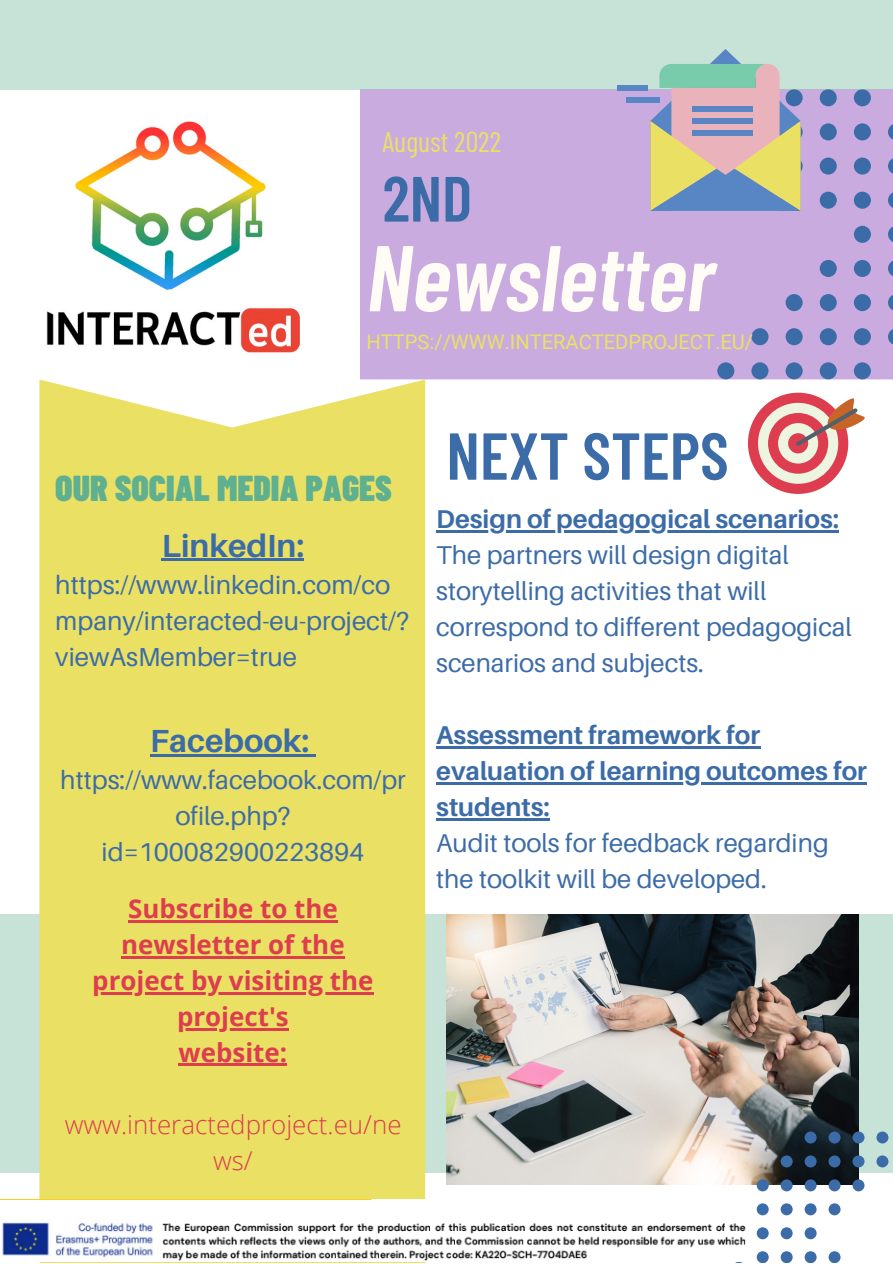
<style>
.page{position:relative;width:893px;height:1264px;background:#fff}
.page>*{position:absolute;margin:0;border:0;box-sizing:border-box;transform-origin:0 0}
.t1{font:italic 600 93.15px "Barlow Condensed";color:#fffcf6}
.t2{font:600 66.15px "Barlow Condensed";color:#3c6ca8}
.t3{font:600 63.75px "Barlow Condensed";color:#3c6ca8}
.t4{font:900 36px "Barlow Condensed";color:#5eb090}
.t5{font:700 31.95px "Aileron";color:#3c6ca8}
.t6{font:28.5px "Barlow Condensed";color:#eae164}
.t7{font:25.95px/36px "Aileron";color:#3c6ca8}
.t8{font:700 25.95px/36px "Open Sans";color:#dd3d4e;text-align:center}
.t9{font:300 25.95px/36px "Open Sans";color:#dd3d4e;text-align:center}
.t10{font:25.65px/36px "Aileron";color:#3c6ca8}
.t11{font:700 25.65px/36px "Aileron";color:#3c6ca8}
.t12{font:20.1px "Roboto";color:#eae164}
</style>
<div class="page">
<div style="left:0;top:914px;width:892px;height:259px;background:#c7e3d8"></div>
<div style="left:360px;top:89px;width:532px;height:290px;background:#c9abe0"></div>
<div style="left:39px;top:379px;width:386px;height:820px;background:#eae164"></div>
<img style="left:0;top:89px;width:360px;height:264px">
<img style="left:446px;top:914px;width:411px;height:270px">
<div style="left:785px;top:89px;width:17px;height:17px;background:#3c6ca8;border-radius:50%"></div>
<div style="left:785px;top:123px;width:17px;height:17px;background:#b0bb83;border-radius:50%"></div>
<div style="left:819px;top:89px;width:17px;height:17px;background:#3c6ca8;border-radius:50%"></div>
<div style="left:819px;top:123px;width:17px;height:17px;background:#3c6ca8;border-radius:50%"></div>
<div style="left:853px;top:89px;width:17px;height:17px;background:#3c6ca8;border-radius:50%"></div>
<div style="left:853px;top:123px;width:17px;height:17px;background:#3c6ca8;border-radius:50%"></div>
<div style="left:785px;top:157px;width:17px;height:18px;background:#b0bb83;border-radius:50%"></div>
<div style="left:819px;top:157px;width:17px;height:18px;background:#3c6ca8;border-radius:50%"></div>
<div style="left:819px;top:192px;width:17px;height:17px;background:#3c6ca8;border-radius:50%"></div>
<div style="left:853px;top:157px;width:17px;height:18px;background:#3c6ca8;border-radius:50%"></div>
<div style="left:853px;top:192px;width:17px;height:17px;background:#3c6ca8;border-radius:50%"></div>
<div style="left:853px;top:226px;width:17px;height:17px;background:#3c6ca8;border-radius:50%"></div>
<svg style="left:887px;top:123px;width:5px;height:17px"></svg>
<svg style="left:887px;top:157px;width:5px;height:18px"></svg>
<svg style="left:887px;top:192px;width:5px;height:17px"></svg>
<svg style="left:887px;top:226px;width:5px;height:17px"></svg>
<div style="left:785px;top:294px;width:17px;height:17px;background:#3c6ca8;border-radius:50%"></div>
<div style="left:819px;top:260px;width:17px;height:17px;background:#3c6ca8;border-radius:50%"></div>
<div style="left:819px;top:294px;width:17px;height:17px;background:#3c6ca8;border-radius:50%"></div>
<div style="left:853px;top:260px;width:17px;height:17px;background:#3c6ca8;border-radius:50%"></div>
<div style="left:853px;top:294px;width:17px;height:17px;background:#3c6ca8;border-radius:50%"></div>
<div style="left:751px;top:328px;width:17px;height:17px;background:#3c6ca8;border-radius:50%"></div>
<div style="left:785px;top:328px;width:17px;height:17px;background:#3c6ca8;border-radius:50%"></div>
<div style="left:717px;top:362px;width:17px;height:17px;background:#3c6ca8;border-radius:50%"></div>
<div style="left:751px;top:362px;width:17px;height:17px;background:#3c6ca8;border-radius:50%"></div>
<div style="left:785px;top:362px;width:17px;height:17px;background:#3c6ca8;border-radius:50%"></div>
<div style="left:819px;top:328px;width:17px;height:17px;background:#3c6ca8;border-radius:50%"></div>
<div style="left:819px;top:362px;width:17px;height:17px;background:#3c6ca8;border-radius:50%"></div>
<div style="left:853px;top:328px;width:17px;height:17px;background:#3c6ca8;border-radius:50%"></div>
<div style="left:853px;top:362px;width:17px;height:17px;background:#3c6ca8;border-radius:50%"></div>
<svg style="left:887px;top:260px;width:5px;height:17px"></svg>
<svg style="left:887px;top:294px;width:5px;height:17px"></svg>
<svg style="left:887px;top:328px;width:5px;height:17px"></svg>
<div style="left:0;top:0;width:892px;height:89px;background:#c7e3d8"></div>
<div style="left:617px;top:85px;width:30px;height:6px;background:#5885c3"></div>
<div style="left:626px;top:97px;width:33px;height:6px;background:#5885c3"></div>
<svg style="left:650px;top:49px;width:150px;height:162px;background:#b5b9ab"></svg>
<div style="left:876px;top:1131px;width:12px;height:12px;background:#3c6ca8;border-radius:50%"></div>
<div style="left:852px;top:1131px;width:12px;height:12px;background:#3c6ca8;border-radius:50%"></div>
<div style="left:876px;top:1155px;width:12px;height:12px;background:#3c6ca8;border-radius:50%"></div>
<div style="left:852px;top:1155px;width:12px;height:12px;background:#3c6ca8;border-radius:50%"></div>
<div style="left:828px;top:1131px;width:12px;height:12px;background:#3c6ca8;border-radius:50%"></div>
<div style="left:828px;top:1155px;width:12px;height:12px;background:#3c6ca8;border-radius:50%"></div>
<div style="left:804px;top:1131px;width:12px;height:12px;background:#3c6ca8;border-radius:50%"></div>
<div style="left:804px;top:1155px;width:12px;height:12px;background:#3c6ca8;border-radius:50%"></div>
<div style="left:852px;top:1179px;width:12px;height:12px;background:#3c6ca8;border-radius:50%"></div>
<div style="left:828px;top:1179px;width:12px;height:12px;background:#3c6ca8;border-radius:50%"></div>
<div style="left:828px;top:1203px;width:12px;height:12px;background:#3c6ca8;border-radius:50%"></div>
<div style="left:804px;top:1179px;width:12px;height:12px;background:#3c6ca8;border-radius:50%"></div>
<div style="left:804px;top:1203px;width:12px;height:12px;background:#3c6ca8;border-radius:50%"></div>
<div style="left:804px;top:1227px;width:12px;height:12px;background:#3c6ca8;border-radius:50%"></div>
<div style="left:780px;top:1155px;width:12px;height:12px;background:#3c6ca8;border-radius:50%"></div>
<div style="left:780px;top:1179px;width:12px;height:12px;background:#3c6ca8;border-radius:50%"></div>
<div style="left:756px;top:1179px;width:12px;height:12px;background:#3c6ca8;border-radius:50%"></div>
<div style="left:780px;top:1203px;width:12px;height:12px;background:#3c6ca8;border-radius:50%"></div>
<div style="left:756px;top:1203px;width:12px;height:12px;background:#3c6ca8;border-radius:50%"></div>
<div style="left:780px;top:1227px;width:12px;height:12px;background:#3c6ca8;border-radius:50%"></div>
<div style="left:756px;top:1227px;width:12px;height:12px;background:#3c6ca8;border-radius:50%"></div>
<div style="left:828px;top:1251px;width:12px;height:11px;background:#3c6ca8;border-radius:50%"></div>
<div style="left:804px;top:1251px;width:12px;height:11px;background:#3c6ca8;border-radius:50%"></div>
<div style="left:780px;top:1251px;width:12px;height:11px;background:#3c6ca8;border-radius:50%"></div>
<div style="left:756px;top:1251px;width:12px;height:11px;background:#3c6ca8;border-radius:50%"></div>
<svg style="left:748px;top:393px;width:117px;height:101px"></svg>
<hr style="left:162px;top:558px;width:142px;height:3px;background:#3c6ca8">
<hr style="left:150px;top:754px;width:159px;height:2px;background:#3c6ca8">
<svg style="left:309px;top:754px;width:6px;height:2px"></svg>
<hr style="left:436px;top:530px;width:403px;height:2px;background:#3c6ca8">
<hr style="left:436px;top:746px;width:324px;height:2px;background:#3c6ca8">
<hr style="left:436px;top:782px;width:431px;height:2px;background:#3c6ca8">
<hr style="left:436px;top:818px;width:114px;height:2px;background:#3c6ca8">
<hr style="left:128px;top:919px;width:210px;height:3px;background:#dd3d4e">
<hr style="left:121px;top:955px;width:223px;height:3px;background:#dd3d4e">
<hr style="left:92px;top:991px;width:281px;height:3px;background:#dd3d4e">
<hr style="left:177px;top:1027px;width:112px;height:3px;background:#dd3d4e">
<hr style="left:179px;top:1063px;width:108px;height:3px;background:#dd3d4e">
<img style="left:0;top:1199px;width:746px;height:62px">
<p class="t6" style="left:382px;top:124px;width:120px">August 2022</p>
<h3 class="t3" style="left:382px;top:158px;width:91px">2ND</h3>
<h1 class="t1" style="left:366px;top:218px;width:350px">Newsletter</h1>
<p class="t12" style="left:366px;top:330px;width:388px">HTTPS://WWW.INTERACTEDPROJECT.EU/</p>
<h3 class="t4" style="left:55px;top:465px;width:338px">OUR SOCIAL MEDIA PAGES</h3>
<p class="t5" style="left:162px;top:525px;width:144px">LinkedIn:</p>
<p class="t7" style="left:55px;top:566px;width:355px">https://www.linkedin.com/co mpany/interacted-eu-project/? viewAsMember=true</p>
<p class="t5" style="left:150px;top:721px;width:161px">Facebook:</p>
<p class="t7" style="left:60px;top:761px;width:347px;text-align:center">https://www.facebook.com/pr ofile.php? id=100082900223894</p>
<p class="t8" style="left:92px;top:889px;width:283px">Subscribe to the newsletter of the project by visiting the project's<br>website:</p>
<p class="t9" style="left:65px;top:1105px;width:338px">www.interactedproject.eu/ne ws/</p>
<h2 class="t2" style="left:446px;top:413px;width:284px">NEXT STEPS</h2>
<p class="t11" style="left:436px;top:500px;width:404px">Design of pedagogical scenarios:</p>
<p class="t10" style="left:436px;top:536px;width:417px">The partners will design digital storytelling activities that will correspond to different pedagogical scenarios and subjects.</p>
<p class="t11" style="left:436px;top:716px;width:432px">Assessment framework for evaluation of learning outcomes for students:</p>
<p class="t10" style="left:436px;top:824px;width:394px">Audit tools for feedback regarding the toolkit will be developed.</p>
</div>
